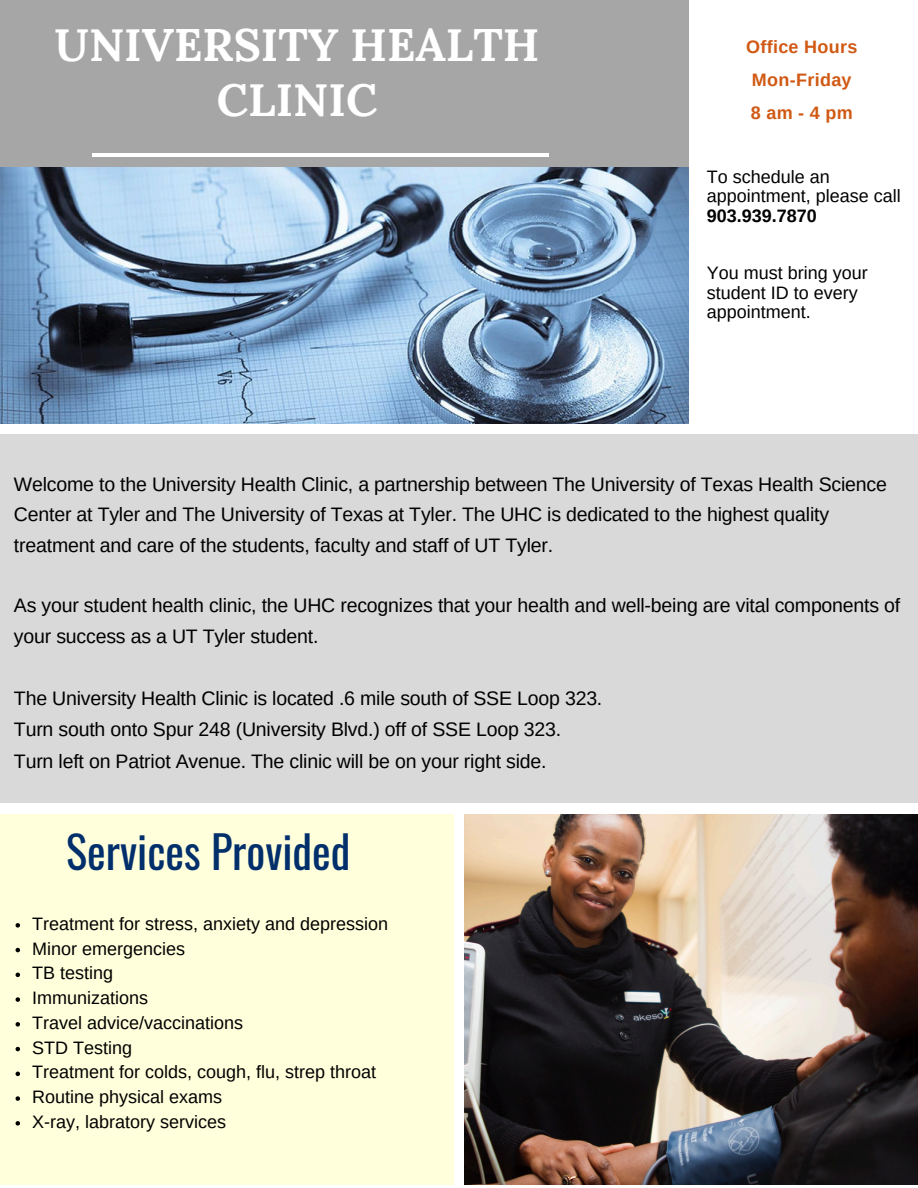
<style>
.page{position:relative;width:918px;height:1188px;background:#fff}
.page>*{position:absolute;margin:0;border:0;box-sizing:border-box;transform-origin:0 0}
.t1{font:700 45.45px/54.4px "Lora";color:#fff;text-align:center}
.t2{font:44.4px "Oswald";color:#002f6c}
.t3{font:19.5px/30.3px "Arimo";letter-spacing:-.01em;color:#000}
.t4{font:18px "Arimo";color:#000}
.t5{font:18px/19.2px "Arimo";color:#000}
.t6{font:700 18px "Arimo";letter-spacing:.02em;color:#d05913}
.t7{font:700 18px "Arimo";color:#000}
</style>
<div class="page">
<div style="left:0;top:0;width:688px;height:167px;background:#a6a6a6"></div>
<hr style="left:92px;top:153px;width:457px;height:4px;background:#fff">
<img style="left:0;top:167px;width:688px;height:257px">
<div style="left:0;top:434px;width:918px;height:369px;background:#d9d9d9"></div>
<div style="left:0;top:815px;width:453px;height:370px;background:#ffffdc"></div>
<img style="left:465px;top:815px;width:453px;height:370px">
<svg style="left:16px;top:923px;width:4px;height:5px"></svg>
<svg style="left:16px;top:948px;width:4px;height:4px"></svg>
<svg style="left:16px;top:973px;width:4px;height:4px"></svg>
<svg style="left:16px;top:997px;width:4px;height:5px"></svg>
<svg style="left:16px;top:1022px;width:4px;height:5px"></svg>
<svg style="left:16px;top:1047px;width:4px;height:4px"></svg>
<svg style="left:16px;top:1072px;width:4px;height:4px"></svg>
<svg style="left:16px;top:1096px;width:4px;height:5px"></svg>
<svg style="left:16px;top:1121px;width:4px;height:5px"></svg>
<p class="t1" style="left:55px;top:17px;width:487px">UNIVERSITY HEALTH<br>CLINIC</p>
<h3 class="t6" style="left:746px;top:36px;width:113px">Office Hours</h3>
<h3 class="t6" style="left:752px;top:69px;width:101px">Mon-Friday</h3>
<p class="t6" style="left:751px;top:102px;width:104px">8am-4pm</p>
<h1 class="t5" style="left:707px;top:167px;width:195px">To schedule an appointment, please call</h1>
<p class="t7" style="left:707px;top:205px;width:112px">903.939.7870</p>
<h3 class="t5" style="left:707px;top:264px;width:162px">You must bring your student ID to every appointment.</h3>
<p class="t3" style="left:14px;top:469px;width:874px">Welcome to the University Health Clinic, a partnership between The University of Texas Health Science<br>Center at Tyler and The University of Texas at Tyler. The UHC is dedicated to the highest quality treatment and care of the students, faculty and staff of UT Tyler.</p>
<p class="t3" style="left:14px;top:591px;width:888px">As your student health clinic, the UHC recognizes that your health and well-being are vital components of your success as a UT Tyler student.</p>
<p class="t3" style="left:14px;top:683px;width:590px">The University Health Clinic is located .6 mile south of SSE Loop 323.</p>
<p class="t3" style="left:14px;top:714px;width:549px">Turn south onto Spur 248 (University Blvd.) off of SSE Loop 323.</p>
<p class="t3" style="left:14px;top:746px;width:534px">Turn left on Patriot Avenue. The clinic will be on your right side.</p>
<p class="t2" style="left:66px;top:817px;width:286px">Services Provided</p>
<p class="t4" style="left:32px;top:914px;width:357px">Treatment for stress, anxiety and depression</p>
<p class="t4" style="left:32px;top:938px;width:155px">Minor emergencies</p>
<h2 class="t4" style="left:32px;top:963px;width:82px">TB testing</h2>
<p class="t4" style="left:32px;top:988px;width:117px">Immunizations</p>
<p class="t4" style="left:32px;top:1013px;width:212px">Travel advice/vaccinations</p>
<p class="t4" style="left:32px;top:1037px;width:101px">STD Testing</p>
<p class="t4" style="left:32px;top:1062px;width:345px">Treatment for colds, cough, flu, strep throat</p>
<p class="t4" style="left:32px;top:1087px;width:192px">Routine physical exams</p>
<p class="t4" style="left:32px;top:1112px;width:195px">X-ray, labratory services</p>
</div>
